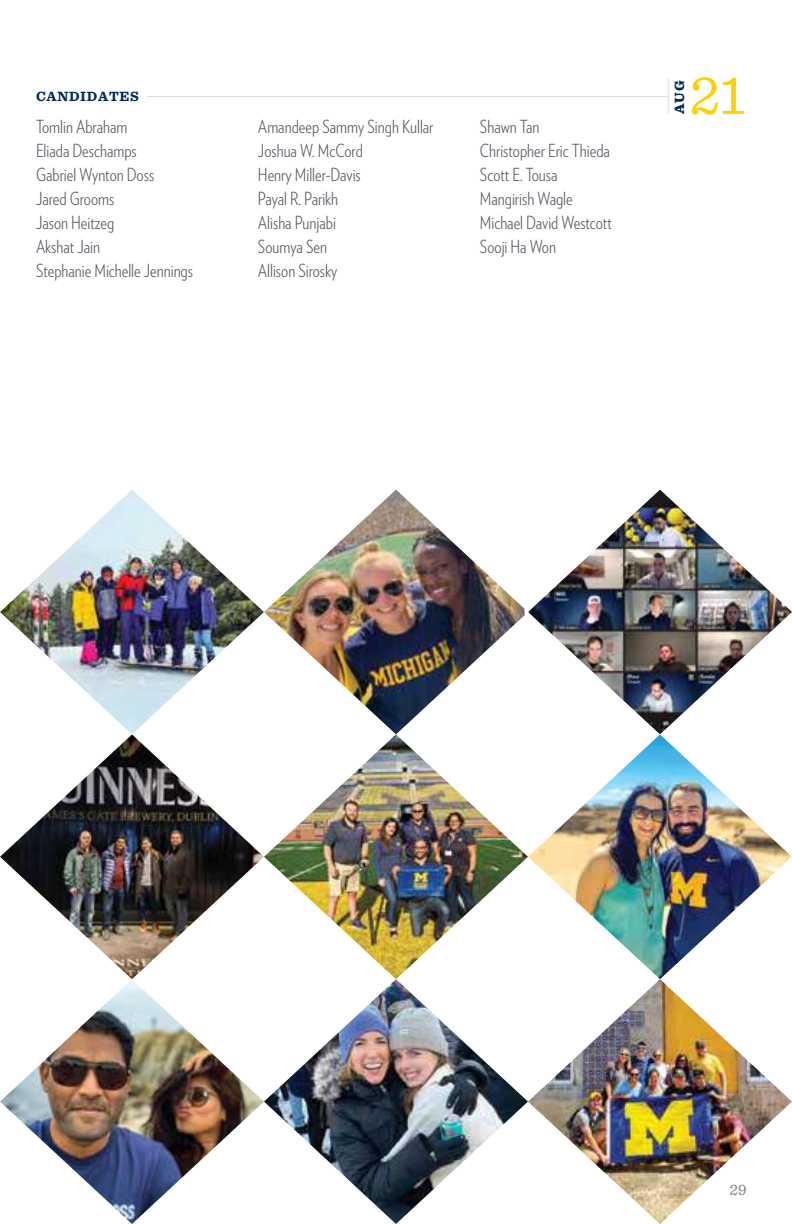
<style>
.page{position:relative;width:792px;height:1224px;background:#fff}
.page>*{position:absolute;margin:0;border:0;box-sizing:border-box;transform-origin:0 0}
.t1{font:57px "Sentinel";color:#ffcf01}
.t2{font:300 18px/24px "Verlag Condensed";color:#545861}
.t3{font:16px "Sentinel";color:#807f83}
.t4{font:700 14px "Sentinel";letter-spacing:.05em;color:#002957}
.t5{font:900 14px "Sentinel";color:#002957}
</style>
<div class="page">
<img style="left:0;top:490px;width:264px;height:734px">
<hr style="left:147px;top:96px;width:521px;height:1px;background:#dcddde">
<hr style="left:668px;top:78px;width:1px;height:36px;background:#dcddde">
<img style="left:528px;top:490px;width:264px;height:734px">
<img style="left:264px;top:490px;width:261px;height:244px">
<img style="left:264px;top:734px;width:264px;height:490px">
<p class="t4" style="left:36px;top:85px;width:104px">CANDIDATES</p>
<p class="t2" style="left:36px;top:114px;width:159px">Tomlin Abraham<br>Eliada Deschamps<br>Gabriel Wynton Doss<br>Jared Grooms<br>Jason Heitzeg<br>Akshat Jain<br>Stephanie Michelle Jennings</p>
<p class="t2" style="left:258px;top:114px;width:177px">Amandeep Sammy Singh Kullar<br>Joshua W. McCord<br>Henry Miller-Davis<br>Payal R. Parikh<br>Alisha Punjabi<br>Soumya Sen<br>Allison Sirosky</p>
<p class="t2" style="left:480px;top:114px;width:133px">Shawn Tan<br>Christopher Eric Thieda<br>Scott E. Tousa<br>Mangirish Wagle<br>Michael David Westcott<br>Sooji Ha Won</p>
<p class="t5" style="left:668px;top:114px;width:35px;rotate:-90deg">AUG</p>
<h1 class="t1" style="left:689px;top:52px;width:58px">21</h1>
<p class="t3" style="left:729px;top:1178px;width:19px">29</p>
</div>
